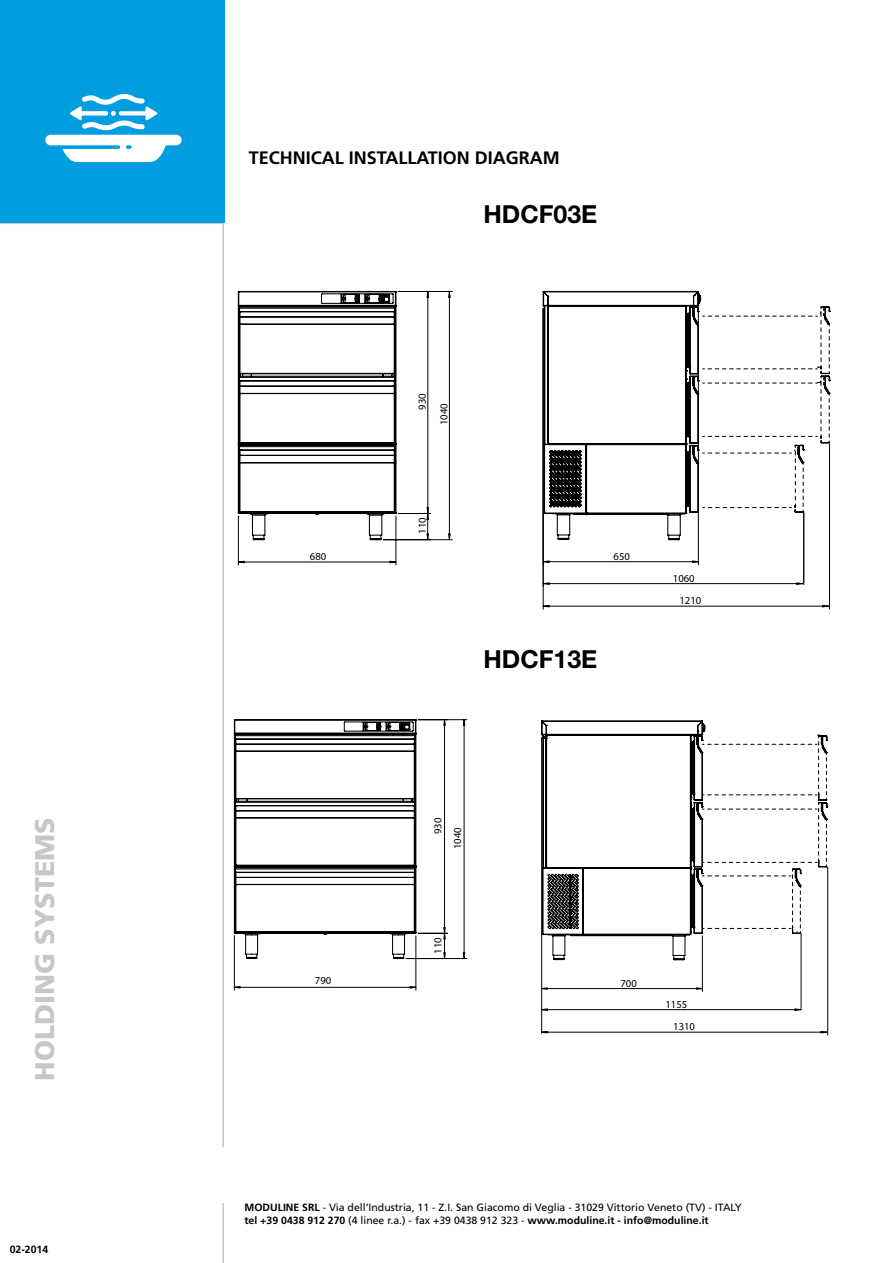
<style>
.page{position:relative;width:893px;height:1263px;background:#fff}
.page>*{position:absolute;margin:0;border:0;box-sizing:border-box;transform-origin:0 0}
.t1{font:900 27px "Frutiger";color:#c6c7c8}
.t2{font:700 24.9px "Helvetica Neue";color:#000}
.t3{font:700 18px "Frutiger";color:#000}
.t4{font:700 10.65px/21.9px "Arial";color:#000}
.t5{font:10.5px/12.6px "Frutiger";color:#000}
.t6{font:700 10.5px "Frutiger";color:#000}
.s1{font-weight:700}
</style>
<div class="page">
<hr style="left:0;top:222px;width:223px;height:2px;background:#c6c7c8">
<hr style="left:222px;top:1203px;width:2px;height:60px;background:#c6c7c8">
<hr style="left:222px;top:0;width:2px;height:1147px;background:#c6c7c8">
<div style="left:0;top:0;width:224px;height:222px;background:#009ee0"></div>
<svg style="left:45px;top:94px;width:137px;height:68px"></svg>
<hr style="left:698px;top:308px;width:1px;height:257px;background:#000">
<hr style="left:238px;top:516px;width:1px;height:49px;background:#000">
<hr style="left:396px;top:516px;width:1px;height:49px;background:#000">
<svg style="left:544px;top:561px;width:154px;height:1px"></svg>
<svg style="left:544px;top:582px;width:259px;height:3px"></svg>
<svg style="left:239px;top:561px;width:157px;height:2px"></svg>
<svg style="left:237px;top:290px;width:465px;height:251px"></svg>
<hr style="left:541px;top:737px;width:1px;height:296px;background:#000">
<hr style="left:702px;top:936px;width:1px;height:55px;background:#000">
<hr style="left:234px;top:936px;width:1px;height:54px;background:#000">
<hr style="left:416px;top:936px;width:1px;height:54px;background:#000">
<svg style="left:542px;top:988px;width:160px;height:1px"></svg>
<svg style="left:235px;top:986px;width:181px;height:2px"></svg>
<svg style="left:234px;top:719px;width:472px;height:242px"></svg>
<svg style="left:702px;top:306px;width:128px;height:207px"></svg>
<hr style="left:543px;top:308px;width:1px;height:301px;background:#000">
<svg style="left:544px;top:605px;width:285px;height:2px"></svg>
<hr style="left:803px;top:512px;width:1px;height:73px;background:#000">
<hr style="left:829px;top:444px;width:1px;height:165px;background:#000">
<svg style="left:541px;top:1008px;width:260px;height:3px"></svg>
<svg style="left:541px;top:1031px;width:286px;height:2px"></svg>
<svg style="left:702px;top:733px;width:126px;height:201px"></svg>
<hr style="left:827px;top:867px;width:1px;height:168px;background:#000">
<hr style="left:801px;top:934px;width:1px;height:76px;background:#000">
<h1 class="t1" style="left:28px;top:1080px;width:265px;rotate:-90deg">HOLDING SYSTEMS</h1>
<p class="t6" style="left:10px;top:1243px;width:40px">02-2014</p>
<h3 class="t3" style="left:249px;top:147px;width:313px">TECHNICAL INSTALLATION DIAGRAM</h3>
<p class="t4" style="left:310px;top:545px;width:18px">680</p>
<p class="t4" style="left:315px;top:969px;width:18px">790</p>
<h2 class="t2" style="left:483px;top:199px;width:115px">HDCF03E</h2>
<p class="t4" style="left:411px;top:410px;width:18px;rotate:-90deg">930</p>
<p class="t4" style="left:433px;top:425px;width:23px;rotate:-90deg">1040</p>
<p class="t4" style="left:411px;top:534px;width:18px;rotate:-90deg">110</p>
<p class="t4" style="left:614px;top:545px;width:18px">650</p>
<h2 class="t2" style="left:483px;top:643px;width:115px">HDCF13E</h2>
<p class="t4" style="left:673px;top:567px;width:23px">1060</p>
<p class="t4" style="left:679px;top:589px;width:23px">1210</p>
<p class="t4" style="left:427px;top:834px;width:18px;rotate:-90deg">930</p>
<p class="t4" style="left:446px;top:849px;width:23px;rotate:-90deg">1040</p>
<p class="t4" style="left:427px;top:954px;width:18px;rotate:-90deg">110</p>
<p class="t4" style="left:620px;top:972px;width:18px">700</p>
<p class="t4" style="left:673px;top:993px;width:23px;text-indent:-8px">1155<br>1310</p>
<p class="t5" style="left:244px;top:1201px;width:499px"><span class="s1">MODULINE SRL</span> - Via dell’Industria, 11 - Z.I. San Giacomo di Veglia - 31029 Vittorio Veneto (TV) - ITALY <span class="s1">tel +39 0438 912 270</span> (4 linee r.a.) - fax +39 0438 912 323 - <span class="s1">www.moduline.it - info@moduline.it</span></p>
</div>
